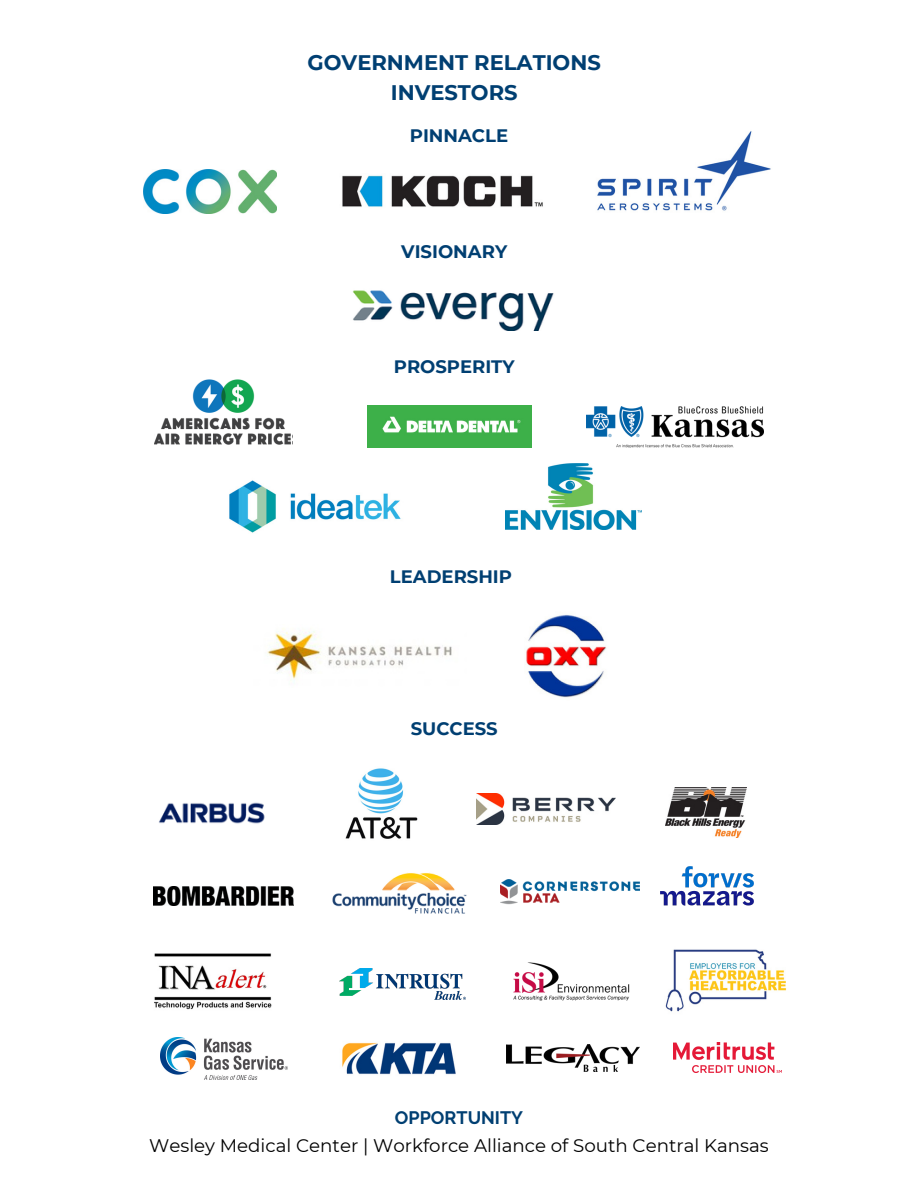
<style>
.page{position:relative;width:918px;height:1188px;background:#fff}
.page>*{position:absolute;margin:0;border:0;box-sizing:border-box;transform-origin:0 0}
.t1{font:700 21px/29.2px "Montserrat";color:#003f72;text-align:center}
.t2{font:18.3px "Montserrat";color:#000}
.t3{font:700 18px "Montserrat";color:#003f72}
.t4{font:700 18px "Raleway";color:#003f72}
</style>
<div class="page">
<img style="left:144px;top:170px;width:132px;height:44px">
<img style="left:342px;top:175px;width:201px;height:32px">
<img style="left:597px;top:131px;width:174px;height:80px">
<img style="left:229px;top:480px;width:172px;height:53px">
<img style="left:476px;top:794px;width:140px;height:30px">
<img style="left:666px;top:787px;width:81px;height:51px">
<img style="left:153px;top:886px;width:141px;height:19px">
<img style="left:332px;top:872px;width:135px;height:42px">
<img style="left:513px;top:962px;width:117px;height:39px">
<img style="left:160px;top:1038px;width:127px;height:41px">
<img style="left:342px;top:1042px;width:114px;height:33px">
<img style="left:673px;top:1042px;width:108px;height:31px">
<img style="left:526px;top:615px;width:81px;height:83px">
<img style="left:665px;top:949px;width:122px;height:63px">
<img style="left:367px;top:406px;width:165px;height:41px">
<img style="left:339px;top:968px;width:126px;height:32px">
<img style="left:345px;top:768px;width:73px;height:71px">
<img style="left:500px;top:879px;width:140px;height:26px">
<img style="left:353px;top:290px;width:201px;height:40px">
<img style="left:155px;top:379px;width:136px;height:66px">
<img style="left:505px;top:463px;width:136px;height:67px">
<img style="left:154px;top:953px;width:118px;height:57px">
<img style="left:660px;top:866px;width:94px;height:40px">
<img style="left:159px;top:802px;width:106px;height:22px">
<img style="left:267px;top:628px;width:185px;height:53px">
<img style="left:586px;top:407px;width:178px;height:40px">
<img style="left:507px;top:1045px;width:133px;height:27px">
<p class="t1" style="left:308px;top:48px;width:295px">GOVERNMENT RELATIONS<br>INVESTORS</p>
<h1 class="t3" style="left:410px;top:124px;width:100px">PINNACLE</h1>
<h2 class="t3" style="left:401px;top:240px;width:107px">VISIONARY</h2>
<p class="t3" style="left:394px;top:355px;width:122px">PROSPERITY</p>
<p class="t3" style="left:390px;top:566px;width:124px">LEADERSHIP</p>
<h2 class="t3" style="left:411px;top:717px;width:89px">SUCCESS</h2>
<p class="t4" style="left:395px;top:1107px;width:130px">OPPORTUNITY</p>
<p class="t2" style="left:149px;top:1135px;width:621px">Wesley Medical Center | Workforce Alliance of South Central Kansas</p>
</div>
